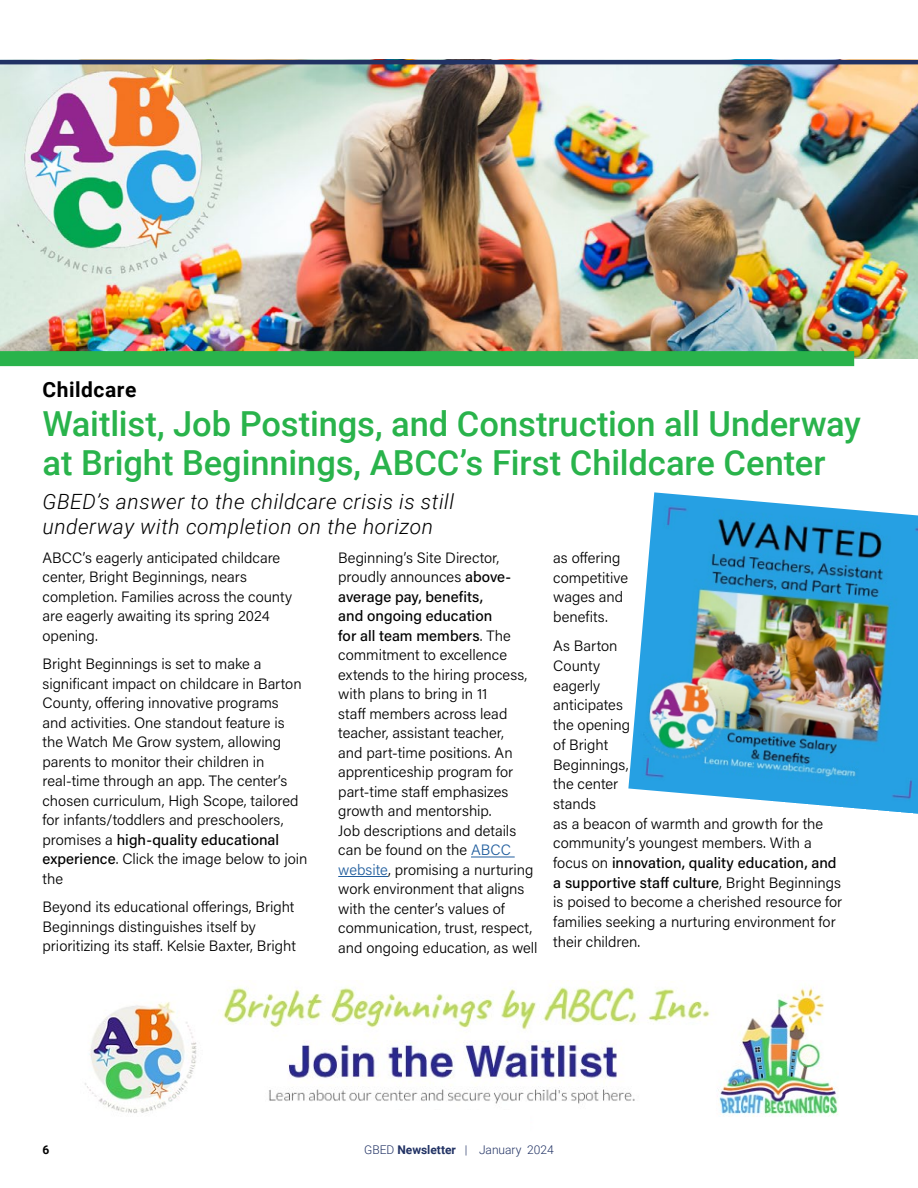
<style>
.page{position:relative;width:918px;height:1188px;background:#fff}
.page>*{position:absolute;margin:0;border:0;box-sizing:border-box;transform-origin:0 0}
.t1{font:500 34.5px/39px "Roboto";letter-spacing:-.005em;color:#29b34b}
.t2{font:italic 300 21px/25.2px "Roboto";letter-spacing:.025em;color:#000}
.t3{font:700 21px "Roboto";letter-spacing:.025em;color:#000}
.t4{font:300 15px/19.5px "Acumin Pro";color:#000}
.t5{font:300 12px "Roboto";color:#213264}
.t6{font:700 12px "Roboto";color:#000}
.s1{font-weight:500}
.s2{color:#215e9e}
.s3{font-weight:700}
</style>
<div class="page">
<img style="left:0;top:64px;width:918px;height:295px">
<img style="left:85px;top:986px;width:754px;height:131px">
<div style="left:377px;top:1110px;width:153px;height:22px;background:#fff"></div>
<hr style="left:471px;top:857px;width:44px;height:1px;background:#215e9e">
<hr style="left:338px;top:876px;width:50px;height:1px;background:#215e9e">
<img style="left:628px;top:492px;width:290px;height:322px">
<div style="left:0;top:351px;width:854px;height:15px;background:#29b34b"></div>
<hr style="left:0;top:60px;width:918px;height:4px;background:#213264">
<h2 class="t3" style="left:43px;top:375px;width:95px">Childcare</h2>
<h1 class="t1" style="left:43px;top:403px;width:820px">Waitlist, Job Postings, and Construction all Underway at Bright Beginnings, ABCC’s First Childcare Center</h1>
<h2 class="t2" style="left:43px;top:488px;width:413px">GBED’s answer to the childcare crisis is still underway with completion on the horizon</h2>
<p class="t4" style="left:338px;top:547px;width:201px">Beginning’s Site Director, proudly announces <span class="s1">above&shy;average pay, benefits,<br>and ongoing education<br>for all team members</span>. The commitment to excellence extends to the hiring process, with plans to bring in 11<br>staff members across lead teacher, assistant teacher,<br>and part-time positions. An apprenticeship program for part-time staff emphasizes growth and mentorship.<br>Job descriptions and details can be found on the <span class="s2">ABCC website</span>, promising a nurturing work environment that aligns with the center’s values of communication, trust, respect, and ongoing education, as well</p>
<p class="t4" style="left:553px;top:547px;width:76px">as offering competitive wages and benefits.</p>
<p class="t4" style="left:43px;top:547px;width:251px">ABCC’s eagerly anticipated childcare center, Bright Beginnings, nears completion. Families across the county are eagerly awaiting its spring 2024 opening.</p>
<p class="t4" style="left:43px;top:654px;width:266px">Bright Beginnings is set to make a significant impact on childcare in Barton County, offering innovative programs<br>and activities. One standout feature is the Watch Me Grow system, allowing parents to monitor their children in real-time through an app. The center’s chosen curriculum, High Scope, tailored for infants/toddlers and preschoolers, promises a <span class="s1">high-quality educational experience</span>. Click the image below to join the</p>
<p class="t4" style="left:43px;top:897px;width:255px">Beyond its educational offerings, Bright<br>Beginnings distinguishes itself by prioritizing its staff. Kelsie Baxter, Bright</p>
<p class="t4" style="left:553px;top:636px;width:291px">As Barton<br>County<br>eagerly<br>anticipates<br>the opening<br>of Bright<br>Beginnings,<br>the center<br>stands<br>as a beacon of warmth and growth for the community’s youngest members. With a focus on <span class="s1">innovation, quality education, and a supportive staff culture</span>, Bright Beginnings is poised to become a cherished resource for families seeking a nurturing environment for their children.</p>
<p class="t6" style="left:43px;top:1141px;width:8px">6</p>
<p class="t5" style="left:364px;top:1141px;width:191px">GBED <span class="s3">Newsletter</span> | January 2024</p>
</div>
